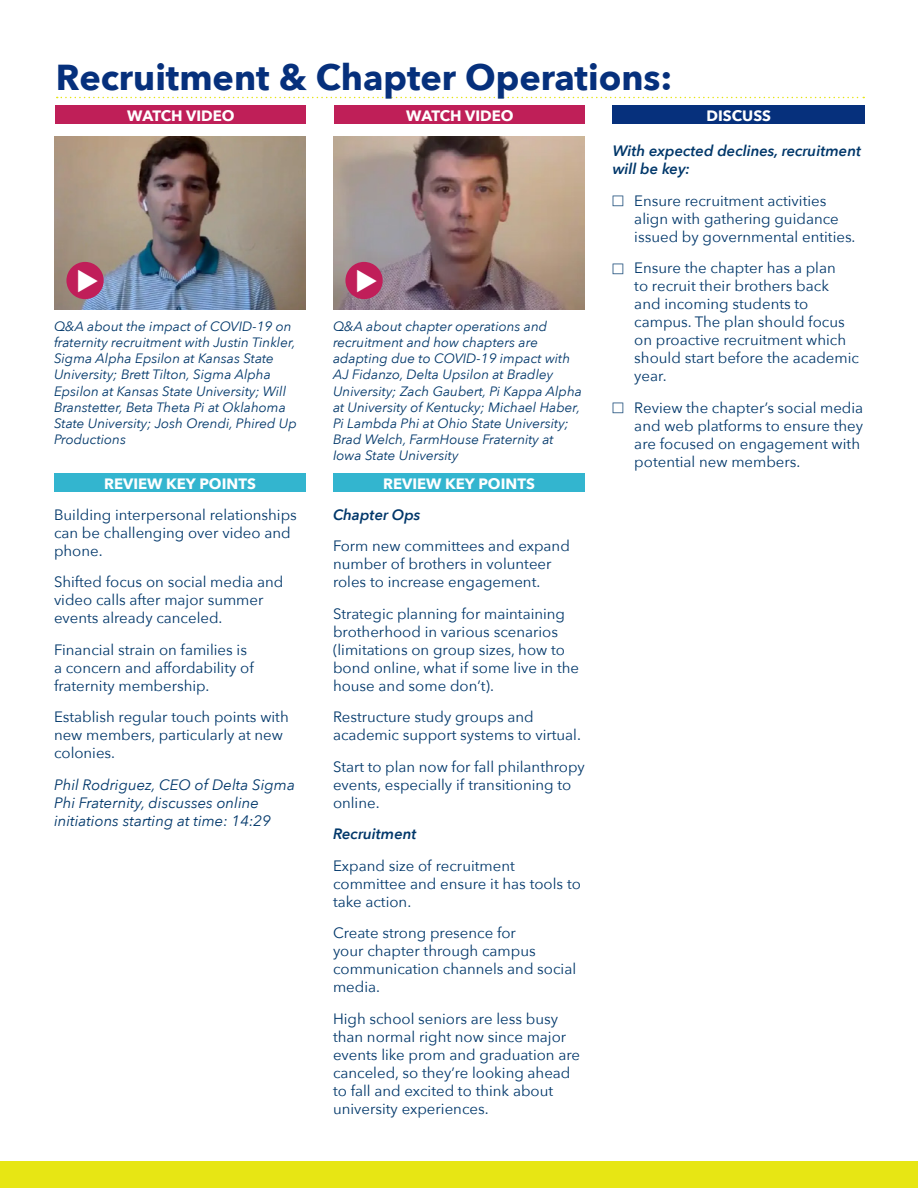
<style>
.page{position:relative;width:918px;height:1188px;background:#fff}
.page>*{position:absolute;margin:0;border:0;box-sizing:border-box;transform-origin:0 0}
.t1{font:700 36px "Avenir Next";color:#06307c}
.t2{font:15px/18px "Avenir Next";color:#00376a}
.t3{font:italic 15px/18px "Avenir Next";color:#00376a}
.t4{font:italic 600 15px/18px "Avenir Next";color:#00376a}
.t5{font:700 15px "Avenir Next";color:#fff}
.t6{font:italic 13.5px/16.2px "Avenir Next";color:#00376a}
</style>
<div class="page">
<div style="left:0;top:1161px;width:918px;height:27px;background:#e7e614"></div>
<div style="left:56px;top:105px;width:250px;height:19px;background:#bf1f58"></div>
<div style="left:335px;top:105px;width:250px;height:19px;background:#bf1f58"></div>
<div style="left:54px;top:473px;width:252px;height:19px;background:#33b5cf"></div>
<div style="left:333px;top:473px;width:252px;height:19px;background:#33b5cf"></div>
<div style="left:613px;top:105px;width:252px;height:19px;background:#06307c"></div>
<svg style="left:57px;top:97px;width:807px;height:1px"></svg>
<img style="left:54px;top:137px;width:252px;height:173px">
<img style="left:333px;top:137px;width:252px;height:173px">
<div style="left:66px;top:262px;width:38px;height:37px;background:#c01e59;border-radius:50%"></div>
<div style="left:345px;top:262px;width:38px;height:37px;background:#c01e59;border-radius:50%"></div>
<h1 class="t1" style="left:56px;top:46px;width:618px">Recruitment &amp; Chapter Operations:</h1>
<p class="t5" style="left:127px;top:103px;width:109px">WATCH VIDEO</p>
<p class="t5" style="left:406px;top:103px;width:109px">WATCH VIDEO</p>
<p class="t5" style="left:707px;top:103px;width:66px">DISCUSS</p>
<p class="t6" style="left:54px;top:317px;width:244px">Q&amp;A about the impact of COVID-19 on fraternity recruitment with Justin Tinkler, Sigma Alpha Epsilon at Kansas State University; Brett Tilton, Sigma Alpha Epsilon at Kansas State University; Will Branstetter, Beta Theta Pi at Oklahoma State University; Josh Orendi, Phired Up Productions</p>
<p class="t6" style="left:333px;top:317px;width:251px">Q&amp;A about chapter operations and recruitment and how chapters are adapting due to COVID-19 impact with AJ Fidanzo, Delta Upsilon at Bradley University; Zach Gaubert, Pi Kappa Alpha at University of Kentucky; Michael Haber, Pi Lambda Phi at Ohio State University; Brad Welch, FarmHouse Fraternity at Iowa State University</p>
<p class="t5" style="left:104px;top:471px;width:153px">REVIEW KEY POINTS</p>
<p class="t5" style="left:383px;top:471px;width:153px">REVIEW KEY POINTS</p>
<p class="t2" style="left:54px;top:505px;width:244px">Building interpersonal relationships can be challenging over video and phone.</p>
<p class="t2" style="left:54px;top:572px;width:231px">Shifted focus on social media and video calls after major summer events already canceled.</p>
<p class="t2" style="left:54px;top:640px;width:201px">Financial strain on families is a concern and affordability of fraternity membership.</p>
<p class="t2" style="left:54px;top:707px;width:236px">Establish regular touch points with new members, particularly at new colonies.</p>
<p class="t3" style="left:54px;top:775px;width:243px">Phil Rodriguez, CEO of Delta Sigma<br>Phi Fraternity, discusses online initiations starting at time: 14:29</p>
<p class="t4" style="left:333px;top:505px;width:89px">Chapter Ops</p>
<p class="t2" style="left:333px;top:536px;width:238px">Form new committees and expand number of brothers in volunteer roles to increase engagement.</p>
<p class="t2" style="left:333px;top:604px;width:248px">Strategic planning for maintaining brotherhood in various scenarios (limitations on group sizes, how to bond online, what if some live in the house and some don’t).</p>
<p class="t2" style="left:333px;top:707px;width:249px">Restructure study groups and academic support systems to virtual.</p>
<p class="t2" style="left:333px;top:757px;width:253px">Start to plan now for fall philanthropy events, especially if transitioning to online.</p>
<p class="t4" style="left:333px;top:825px;width:85px">Recruitment</p>
<p class="t2" style="left:333px;top:856px;width:249px">Expand size of recruitment committee and ensure it has tools to take action.</p>
<p class="t2" style="left:333px;top:923px;width:245px">Create strong presence for<br>your chapter through campus communication channels and social media.</p>
<p class="t2" style="left:333px;top:1009px;width:249px">High school seniors are less busy than normal right now since major events like prom and graduation are canceled, so they’re looking ahead to fall and excited to think about university experiences.</p>
<p class="t4" style="left:613px;top:142px;width:250px">With expected declines, recruitment will be key:</p>
<p class="t2" style="left:634px;top:191px;width:223px">Ensure recruitment activities align with gathering guidance issued by governmental entities.</p>
<p class="t2" style="left:634px;top:258px;width:226px">Ensure the chapter has a plan<br>to recruit their brothers back and incoming students to campus. The plan should focus on proactive recruitment which should start before the academic year.</p>
<p class="t2" style="left:634px;top:398px;width:230px">Review the chapter’s social media and web platforms to ensure they are focused on engagement with potential new members.</p>
</div>
